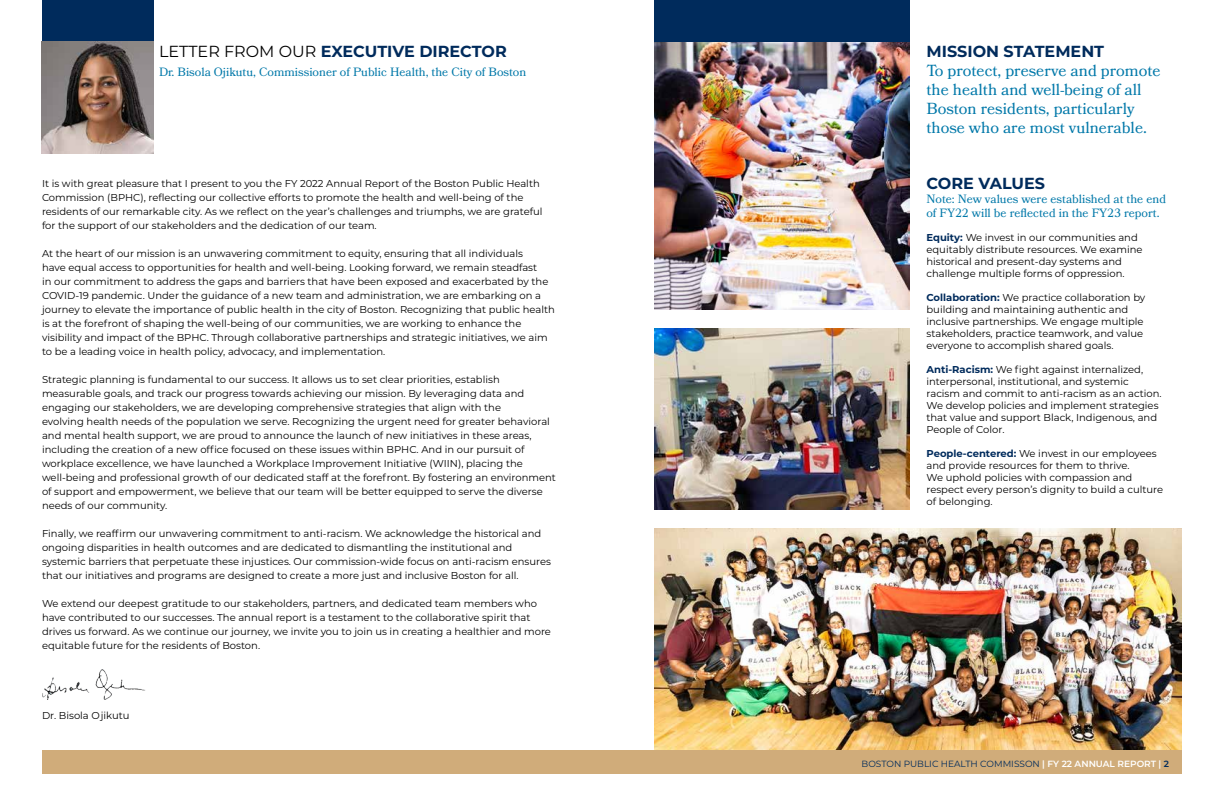
<style>
.page{position:relative;width:1224px;height:792px;background:#fff}
.page>*{position:absolute;margin:0;border:0;box-sizing:border-box;transform-origin:0 0}
.t1{font:16px/19px "Bookmania";color:#0078a9}
.t2{font:700 16px "Montserrat";color:#002b5c}
.t3{font:12px/14.4px "Bookmania";color:#0078a9}
.t4{font:10px/14px "Montserrat";color:#000}
.t5{font:9px "Montserrat";color:#002b5c}
.s1{font-weight:400;color:#000}
.s2{font-weight:700;color:#002b5c}
.s3{font-weight:600;color:#fff}
.s4{font-weight:600}
</style>
<div class="page">
<div style="left:42px;top:0;width:112px;height:154px;background:#002b5c"></div>
<img style="left:42px;top:42px;width:112px;height:112px">
<div style="left:42px;top:750px;width:1140px;height:24px;background:#d0ac7a"></div>
<img style="left:654px;top:528px;width:528px;height:222px">
<img style="left:654px;top:328px;width:256px;height:181px">
<img style="left:654px;top:42px;width:256px;height:268px">
<div style="left:654px;top:0;width:256px;height:42px;background:#002b5c"></div>
<img style="left:42px;top:669px;width:103px;height:31px">
<h1 class="t2" style="left:159px;top:40px;width:349px"><span class="s1">LETTER FROM OUR</span> EXECUTIVE DIRECTOR</h1>
<p class="t3" style="left:159px;top:65px;width:369px">Dr. Bisola Ojikutu, Commissioner of Public Health, the City of Boston</p>
<p class="t4" style="left:42px;top:176px;width:502px">It is with great pleasure that I present to you the FY 2022 Annual Report of the Boston Public Health Commission (BPHC), reflecting our collective efforts to promote the health and well-being of the residents of our remarkable city. As we reflect on the year’s challenges and triumphs, we are grateful for the support of our stakeholders and the dedication of our team.</p>
<p class="t4" style="left:42px;top:246px;width:514px">At the heart of our mission is an unwavering commitment to equity, ensuring that all individuals<br>have equal access to opportunities for health and well-being. Looking forward, we remain steadfast<br>in our commitment to address the gaps and barriers that have been exposed and exacerbated by the COVID-19 pandemic. Under the guidance of a new team and administration, we are embarking on a journey to elevate the importance of public health in the city of Boston. Recognizing that public health is at the forefront of shaping the well-being of our communities, we are working to enhance the visibility and impact of the BPHC. Through collaborative partnerships and strategic initiatives, we aim to be a leading voice in health policy, advocacy, and implementation.</p>
<p class="t4" style="left:42px;top:372px;width:515px">Strategic planning is fundamental to our success. It allows us to set clear priorities, establish measurable goals, and track our progress towards achieving our mission. By leveraging data and engaging our stakeholders, we are developing comprehensive strategies that align with the<br>evolving health needs of the population we serve. Recognizing the urgent need for greater behavioral and mental health support, we are proud to announce the launch of new initiatives in these areas, including the creation of a new office focused on these issues within BPHC. And in our pursuit of workplace excellence, we have launched a Workplace Improvement Initiative (WIIN), placing the well-being and professional growth of our dedicated staff at the forefront. By fostering an environment of support and empowerment, we believe that our team will be better equipped to serve the diverse needs of our community.</p>
<p class="t4" style="left:42px;top:526px;width:511px">Finally, we reaffirm our unwavering commitment to anti-racism. We acknowledge the historical and ongoing disparities in health outcomes and are dedicated to dismantling the institutional and systemic barriers that perpetuate these injustices. Our commission-wide focus on anti-racism ensures that our initiatives and programs are designed to create a more just and inclusive Boston for all.</p>
<p class="t4" style="left:42px;top:596px;width:510px">We extend our deepest gratitude to our stakeholders, partners, and dedicated team members who have contributed to our successes. The annual report is a testament to the collaborative spirit that drives us forward. As we continue our journey, we invite you to join us in creating a healthier and more equitable future for the residents of Boston.</p>
<p class="t4" style="left:42px;top:708px;width:89px">Dr. Bisola Ojikutu</p>
<h1 class="t2" style="left:926px;top:40px;width:179px">MISSION STATEMENT</h1>
<h1 class="t1" style="left:926px;top:61px;width:236px">To protect, preserve and promote the health and well-being of all<br>Boston residents, particularly those who are most vulnerable.</h1>
<h1 class="t2" style="left:926px;top:171px;width:120px">CORE VALUES</h1>
<p class="t3" style="left:926px;top:192px;width:241px">Note: New values were established at the end of FY22 will be reflected in the FY23 report.</p>
<p class="t4" style="left:926px;top:232px;width:218px;line-height:12px"><span class="s2">Equity:</span> We invest in our communities and equitably distribute resources. We examine historical and present-day systems and challenge multiple forms of oppression.</p>
<p class="t4" style="left:926px;top:292px;width:220px;line-height:12px"><span class="s2">Collaboration:</span> We practice collaboration by building and maintaining authentic and inclusive partnerships. We engage multiple stakeholders, practice teamwork, and value everyone to accomplish shared goals.</p>
<p class="t4" style="left:926px;top:364px;width:237px;line-height:12px"><span class="s2">Anti-Racism:</span> We fight against internalized, interpersonal, institutional, and systemic racism and commit to anti-racism as an action.<br>We develop policies and implement strategies that value and support Black, Indigenous, and People of Color.</p>
<p class="t4" style="left:926px;top:448px;width:238px;line-height:12px"><span class="s2">People-centered:</span> We invest in our employees and provide resources for them to thrive.<br>We uphold policies with compassion and respect every person’s dignity to build a culture of belonging.</p>
<p class="t5" style="left:862px;top:757px;width:309px">BOSTON PUBLIC HEALTH COMMISSON <span class="s3">| FY 22 ANNUAL REPORT |</span> <span class="s4">2</span></p>
</div>
